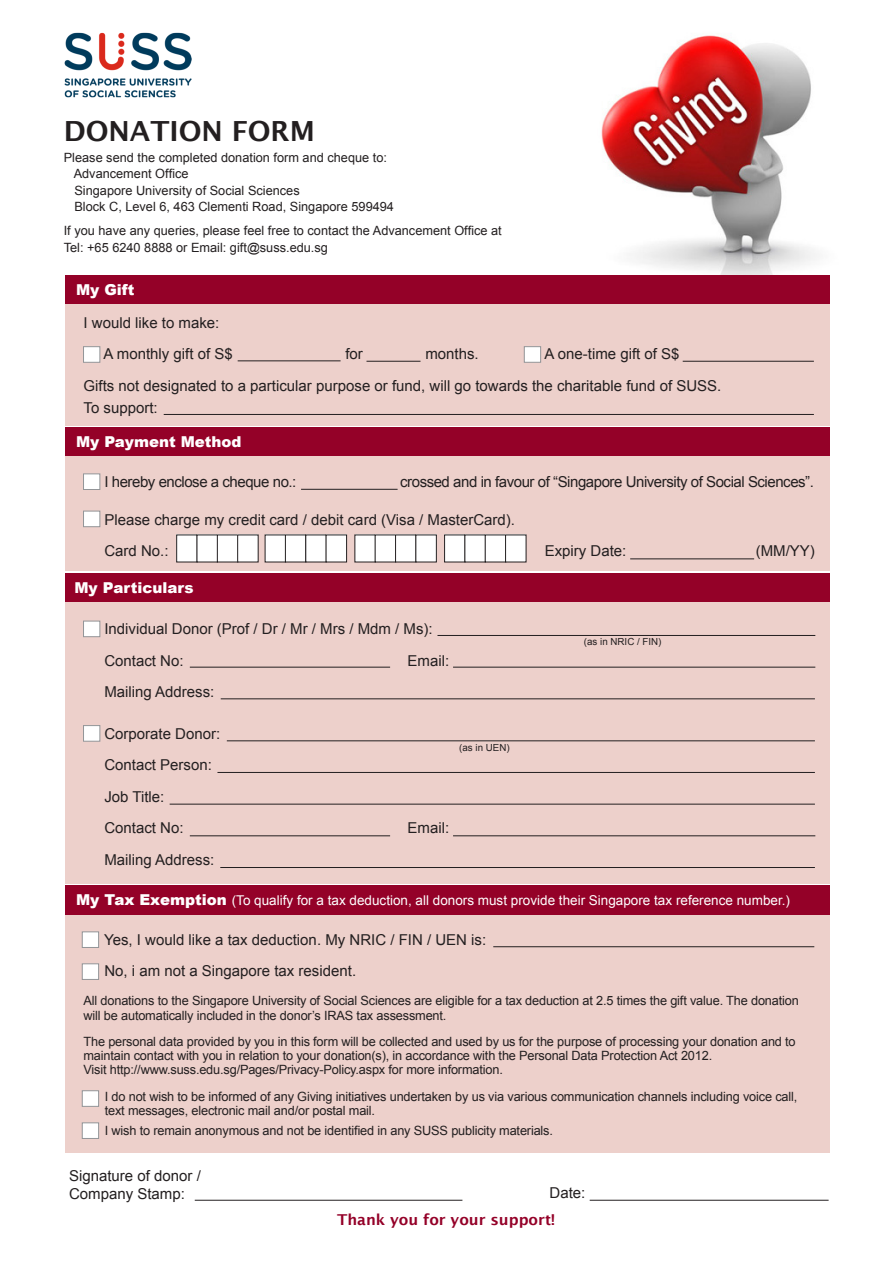
<style>
.page{position:relative;width:893px;height:1263px;background:#fff}
.page>*{position:absolute;margin:0;border:0;box-sizing:border-box;transform-origin:0 0}
.t1{font:600 27.75px "Lucida Sans";color:#231f20}
.t2{font:15px "Arial";color:#231f20}
.t3{font:15px "Arial";letter-spacing:-.03em;color:#231f20}
.t4{font:900 15px "Arial";color:#fff}
.t5{font:600 15px "Lucida Sans";color:#940128}
.t6{font:13.5px "Arial";color:#fff}
.t7{font:12.75px/14.2px "Arial";letter-spacing:-.015em;color:#231f20}
.t8{font:9.75px "Arial";color:#231f20}
.s1{font-weight:900;font-size:15px}
</style>
<div class="page">
<hr style="left:195px;top:1200px;width:267px;height:1px;background:#231f20">
<hr style="left:590px;top:1200px;width:239px;height:1px;background:#231f20">
<div style="left:65px;top:573px;width:764px;height:29px;background:#940128"></div>
<div style="left:65px;top:602px;width:764px;height:282px;background:#edd0cb"></div>
<hr style="left:190px;top:835px;width:200px;height:1px;background:#231f20">
<hr style="left:220px;top:867px;width:595px;height:1px;background:#231f20">
<hr style="left:453px;top:835px;width:362px;height:1px;background:#231f20">
<div style="left:83px;top:725px;width:17px;height:16px;background:#fff;border:1px solid #939598"></div>
<hr style="left:170px;top:804px;width:645px;height:1px;background:#231f20">
<hr style="left:217px;top:772px;width:598px;height:1px;background:#231f20">
<hr style="left:227px;top:740px;width:588px;height:1px;background:#231f20">
<hr style="left:190px;top:667px;width:200px;height:1px;background:#231f20">
<hr style="left:453px;top:667px;width:362px;height:1px;background:#231f20">
<div style="left:83px;top:621px;width:17px;height:16px;background:#fff;border:1px solid #939598"></div>
<hr style="left:437px;top:635px;width:378px;height:1px;background:#231f20">
<hr style="left:221px;top:698px;width:594px;height:1px;background:#231f20">
<div style="left:65px;top:427px;width:764px;height:30px;background:#940128"></div>
<div style="left:65px;top:457px;width:764px;height:114px;background:#edd0cb"></div>
<div style="left:83px;top:474px;width:17px;height:16px;background:#fff;border:1px solid #939598"></div>
<div style="left:83px;top:511px;width:17px;height:16px;background:#fff;border:1px solid #939598"></div>
<hr style="left:301px;top:489px;width:97px;height:1px;background:#231f20">
<hr style="left:630px;top:559px;width:124px;height:1px;background:#231f20">
<div style="left:177px;top:535px;width:20px;height:27px;background:#fff"></div>
<div style="left:176px;top:535px;width:22px;height:27px;border:1px solid #231f20"></div>
<div style="left:197px;top:535px;width:20px;height:27px;background:#fff"></div>
<div style="left:217px;top:535px;width:21px;height:27px;background:#fff"></div>
<div style="left:217px;top:535px;width:21px;height:27px;border:1px solid #231f20"></div>
<div style="left:238px;top:535px;width:20px;height:27px;background:#fff"></div>
<div style="left:237px;top:535px;width:22px;height:27px;border:1px solid #231f20"></div>
<div style="left:265px;top:535px;width:21px;height:27px;background:#fff"></div>
<div style="left:285px;top:535px;width:21px;height:27px;background:#fff"></div>
<div style="left:285px;top:535px;width:21px;height:27px;border:1px solid #231f20"></div>
<div style="left:306px;top:535px;width:20px;height:27px;background:#fff"></div>
<div style="left:305px;top:535px;width:22px;height:27px;border:1px solid #231f20"></div>
<div style="left:326px;top:535px;width:21px;height:27px;background:#fff"></div>
<div style="left:326px;top:535px;width:21px;height:27px;border:1px solid #231f20"></div>
<div style="left:355px;top:535px;width:20px;height:27px;background:#fff"></div>
<div style="left:375px;top:535px;width:21px;height:27px;background:#fff"></div>
<div style="left:396px;top:535px;width:20px;height:27px;background:#fff"></div>
<div style="left:395px;top:535px;width:21px;height:27px;border:1px solid #231f20"></div>
<div style="left:416px;top:535px;width:20px;height:27px;background:#fff"></div>
<div style="left:415px;top:535px;width:22px;height:27px;border:1px solid #231f20"></div>
<div style="left:445px;top:535px;width:20px;height:27px;background:#fff"></div>
<div style="left:444px;top:535px;width:21px;height:27px;border:1px solid #231f20"></div>
<div style="left:465px;top:535px;width:20px;height:27px;background:#fff"></div>
<div style="left:464px;top:535px;width:22px;height:27px;border:1px solid #231f20"></div>
<div style="left:485px;top:535px;width:21px;height:27px;background:#fff"></div>
<div style="left:485px;top:535px;width:21px;height:27px;border:1px solid #231f20"></div>
<div style="left:506px;top:535px;width:20px;height:27px;background:#fff"></div>
<div style="left:505px;top:535px;width:21px;height:27px;border:1px solid #231f20"></div>
<img style="left:65px;top:33px;width:127px;height:65px">
<div style="left:65px;top:885px;width:764px;height:30px;background:#940128"></div>
<div style="left:65px;top:915px;width:764px;height:237px;background:#edd0cb"></div>
<hr style="left:493px;top:946px;width:321px;height:1px;background:#231f20">
<div style="left:82px;top:932px;width:17px;height:16px;background:#fff;border:1px solid #939598"></div>
<div style="left:82px;top:964px;width:17px;height:16px;background:#fff;border:1px solid #939598"></div>
<div style="left:82px;top:1090px;width:17px;height:16px;background:#fff;border:1px solid #939598"></div>
<div style="left:82px;top:1123px;width:17px;height:16px;background:#fff;border:1px solid #939598"></div>
<img style="left:601px;top:35px;width:216px;height:240px">
<div style="left:65px;top:275px;width:764px;height:30px;background:#940128"></div>
<div style="left:65px;top:305px;width:764px;height:121px;background:#edd0cb"></div>
<div style="left:83px;top:346px;width:17px;height:16px;background:#fff;border:1px solid #939598"></div>
<div style="left:524px;top:346px;width:17px;height:16px;background:#fff;border:1px solid #939598"></div>
<hr style="left:238px;top:361px;width:103px;height:1px;background:#231f20">
<hr style="left:366px;top:361px;width:54px;height:1px;background:#231f20">
<hr style="left:683px;top:361px;width:131px;height:1px;background:#231f20">
<hr style="left:164px;top:414px;width:650px;height:1px;background:#231f20">
<p class="t1" style="left:64px;top:115px;width:253px">DONATION FORM</p>
<p class="t7" style="left:64px;top:150px;width:325px">Please send the completed donation form and cheque to:</p>
<p class="t7" style="left:74px;top:167px;width:116px">Advancement Office</p>
<p class="t7" style="left:74px;top:183px;width:227px">Singapore University of Social Sciences</p>
<p class="t7" style="left:74px;top:200px;width:321px">Block C, Level 6, 463 Clementi Road, Singapore 599494</p>
<p class="t7" style="left:64px;top:224px;width:440px">If you have any queries, please feel free to contact the Advancement Office at</p>
<p class="t7" style="left:64px;top:240px;width:266px">Tel: +65 6240 8888 or Email: gift@suss.edu.sg</p>
<p class="t4" style="left:76px;top:278px;width:60px">My Gift</p>
<p class="t2" style="left:84px;top:312px;width:137px">I would like to make:</p>
<p class="t2" style="left:104px;top:344px;width:131px">A monthly gift of S$</p>
<p class="t2" style="left:345px;top:344px;width:19px">for</p>
<p class="t2" style="left:425px;top:344px;width:55px">months.</p>
<p class="t2" style="left:545px;top:344px;width:137px">A one-time gift of S$</p>
<p class="t2" style="left:84px;top:375px;width:639px">Gifts not designated to a particular purpose or fund, will go towards the charitable fund of SUSS.</p>
<p class="t2" style="left:84px;top:398px;width:76px">To support:</p>
<p class="t4" style="left:76px;top:431px;width:167px">My Payment Method</p>
<p class="t3" style="left:104px;top:472px;width:194px">I hereby enclose a cheque no.:</p>
<p class="t3" style="left:400px;top:472px;width:415px">crossed and in favour of “Singapore University of Social Sciences”.</p>
<p class="t2" style="left:104px;top:509px;width:412px">Please charge my credit card / debit card (Visa / MasterCard).</p>
<p class="t2" style="left:104px;top:541px;width:66px">Card No.:</p>
<p class="t2" style="left:545px;top:541px;width:83px">Expiry Date:</p>
<p class="t2" style="left:756px;top:541px;width:61px">(MM/YY)</p>
<p class="t4" style="left:74px;top:577px;width:121px">My Particulars</p>
<p class="t2" style="left:104px;top:618px;width:330px">Individual Donor (Prof / Dr / Mr / Mrs / Mdm / Ms):</p>
<p class="t2" style="left:104px;top:650px;width:81px">Contact No:</p>
<p class="t2" style="left:408px;top:650px;width:43px">Email:</p>
<p class="t2" style="left:104px;top:681px;width:112px">Mailing Address:</p>
<p class="t2" style="left:104px;top:723px;width:117px">Corporate Donor:</p>
<p class="t2" style="left:104px;top:754px;width:109px">Contact Person:</p>
<p class="t2" style="left:104px;top:786px;width:62px">Job Title:</p>
<p class="t2" style="left:104px;top:817px;width:81px">Contact No:</p>
<p class="t2" style="left:408px;top:817px;width:43px">Email:</p>
<p class="t2" style="left:104px;top:849px;width:112px">Mailing Address:</p>
<p class="t8" style="left:459px;top:741px;width:52px">(as in UEN)</p>
<p class="t8" style="left:584px;top:635px;width:79px">(as in NRIC / FIN)</p>
<p class="t6" style="left:76px;top:891px;width:715px"><span class="s1">My Tax Exemption</span> (To qualify for a tax deduction, all donors must provide their Singapore tax reference number.)</p>
<p class="t2" style="left:104px;top:929px;width:384px">Yes, I would like a tax deduction. My NRIC / FIN / UEN is:</p>
<p class="t2" style="left:104px;top:961px;width:253px">No, i am not a Singapore tax resident.</p>
<p class="t7" style="left:84px;top:994px;width:717px">All donations to the Singapore University of Social Sciences are eligible for a tax deduction at 2.5 times the gift value. The donation will be automatically included in the donor’s IRAS tax assessment.</p>
<p class="t7" style="left:84px;top:1034px;width:714px">The personal data provided by you in this form will be collected and used by us for the purpose of processing your donation and to maintain contact with you in relation to your donation(s), in accordance with the Personal Data Protection Act 2012.</p>
<p class="t7" style="left:84px;top:1063px;width:421px">Visit http://www.suss.edu.sg/Pages/Privacy-Policy.aspx for more information.</p>
<p class="t7" style="left:105px;top:1089px;width:694px">I do not wish to be informed of any Giving initiatives undertaken by us via various communication channels including voice call, text messages, electronic mail and/or postal mail.</p>
<p class="t7" style="left:105px;top:1123px;width:450px">I wish to remain anonymous and not be identified in any SUSS publicity materials.</p>
<p class="t2" style="left:69px;top:1165px;width:133px">Signature of donor /</p>
<p class="t2" style="left:69px;top:1183px;width:117px">Company Stamp:</p>
<p class="t2" style="left:550px;top:1182px;width:37px">Date:</p>
<p class="t5" style="left:337px;top:1211px;width:219px">Thank you for your support!</p>
</div>
